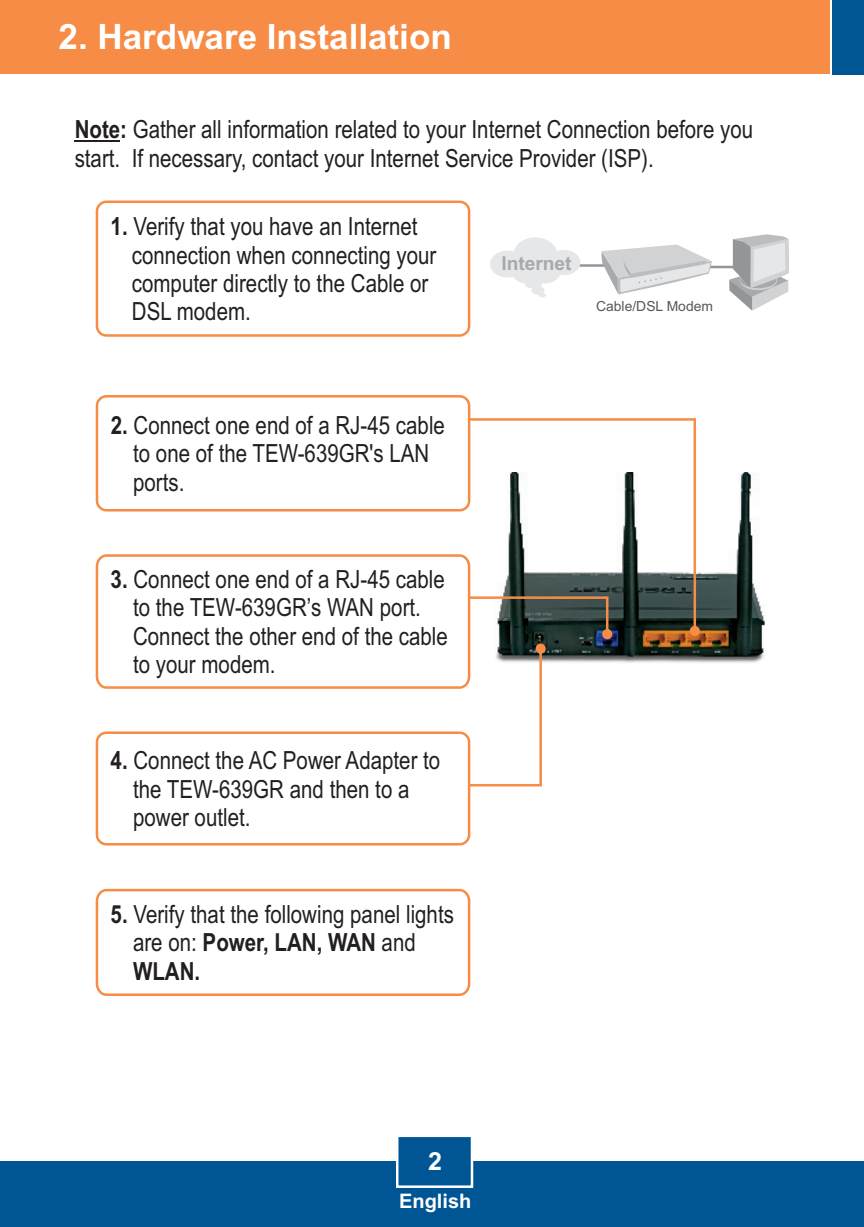
<style>
.page{position:relative;width:864px;height:1227px;background:#fff}
.page>*{position:absolute;margin:0;border:0;box-sizing:border-box;transform-origin:0 0}
.t1{font:700 35px "Arial";color:#fff}
.t2{font:25px/28.2px "Arial Narrow";color:#231f20}
.t3{font:700 25px "Arial";color:#fff}
.t4{font:700 20px "Arial";color:#fff}
.t5{font:700 19.25px "Arial";color:#a8a9ad}
.t6{font:14px "Arial";color:#57585a}
.s1{font-weight:700}
</style>
<div class="page">
<img style="left:612px;top:472px;width:152px;height:191px">
<svg style="left:461px;top:418px;width:238px;height:218px"></svg>
<svg style="left:470px;top:596px;width:142px;height:190px"></svg>
<div style="left:0;top:1161px;width:863px;height:66px;background:#005595"></div>
<div style="left:0;top:0;width:829px;height:74px;background:#f68c45"></div>
<div style="left:832px;top:0;width:31px;height:74px;background:#005595"></div>
<svg style="left:396px;top:1137px;width:78px;height:51px"></svg>
<div style="left:96px;top:731px;width:374px;height:114px;background:#fff;border:3px solid #f68c45;border-radius:9px"></div>
<svg style="left:95px;top:888px;width:376px;height:108px"></svg>
<svg style="left:95px;top:553px;width:376px;height:137px"></svg>
<hr style="left:75px;top:141px;width:45px;height:1px;background:#231f20">
<div style="left:96px;top:200px;width:374px;height:137px;background:#fff;border:3px solid #f68c45;border-radius:9px"></div>
<div style="left:96px;top:395px;width:374px;height:116px;background:#fff;border:3px solid #f68c45;border-radius:9px"></div>
<hr style="left:682px;top:266px;width:98px;height:2px;background:#939598">
<hr style="left:523px;top:264px;width:98px;height:3px;background:#939598">
<svg style="left:601px;top:244px;width:110px;height:50px"></svg>
<div style="left:490px;top:251px;width:34px;height:26px;background:#e6e7e9;border-radius:50%"></div>
<div style="left:511px;top:258px;width:32px;height:25px;background:#e6e7e9;border-radius:50%"></div>
<div style="left:513px;top:237px;width:44px;height:35px;background:#e6e7e9;border-radius:50%"></div>
<div style="left:528px;top:258px;width:32px;height:25px;background:#e6e7e9;border-radius:50%"></div>
<div style="left:548px;top:250px;width:32px;height:25px;background:#e6e7e9;border-radius:50%"></div>
<div style="left:524px;top:280px;width:17px;height:8px;background:#e6e7e9;border-radius:50%"></div>
<div style="left:531px;top:286px;width:13px;height:9px;background:#e6e7e9;border-radius:50%"></div>
<svg style="left:539px;top:293px;width:6px;height:4px"></svg>
<svg style="left:729px;top:234px;width:59px;height:77px"></svg>
<h1 class="t1" style="left:59px;top:24px;width:394px">2. Hardware Installation</h1>
<p class="t2" style="left:75px;top:118px;width:679px"><span class="s1">Note:</span> Gather all information related to your Internet Connection before you start. If necessary, contact your Internet Service Provider (ISP).</p>
<p class="t2" style="left:132px;top:215px;width:306px;text-indent:-21px"><span class="s1">1.</span> Verify that you have an Internet connection when connecting your computer directly to the Cable or<br>DSL modem.</p>
<p class="t2" style="left:133px;top:413px;width:313px;text-indent:-22px"><span class="s1">2.</span> Connect one end of a RJ-45 cable to one of the TEW-639GR's LAN ports.</p>
<p class="t2" style="left:133px;top:567px;width:316px;text-indent:-22px"><span class="s1">3.</span> Connect one end of a RJ-45 cable to the TEW-639GR’s WAN port.<br>Connect the other end of the cable to your modem.</p>
<p class="t2" style="left:133px;top:748px;width:308px;text-indent:-22px"><span class="s1">4.</span> Connect the AC Power Adapter to the TEW-639GR and then to a power outlet.</p>
<p class="t2" style="left:133px;top:902px;width:322px;text-indent:-22px"><span class="s1">5.</span> Verify that the following panel lights are on: <span class="s1">Power, LAN, WAN</span> and<br><span class="s1">WLAN.</span></p>
<p class="t5" style="left:501px;top:256px;width:72px">Internet</p>
<p class="t6" style="left:596px;top:300px;width:118px">Cable/DSL Modem</p>
<p class="t3" style="left:428px;top:1151px;width:15px">2</p>
<p class="t4" style="left:399px;top:1193px;width:74px">English</p>
</div>
